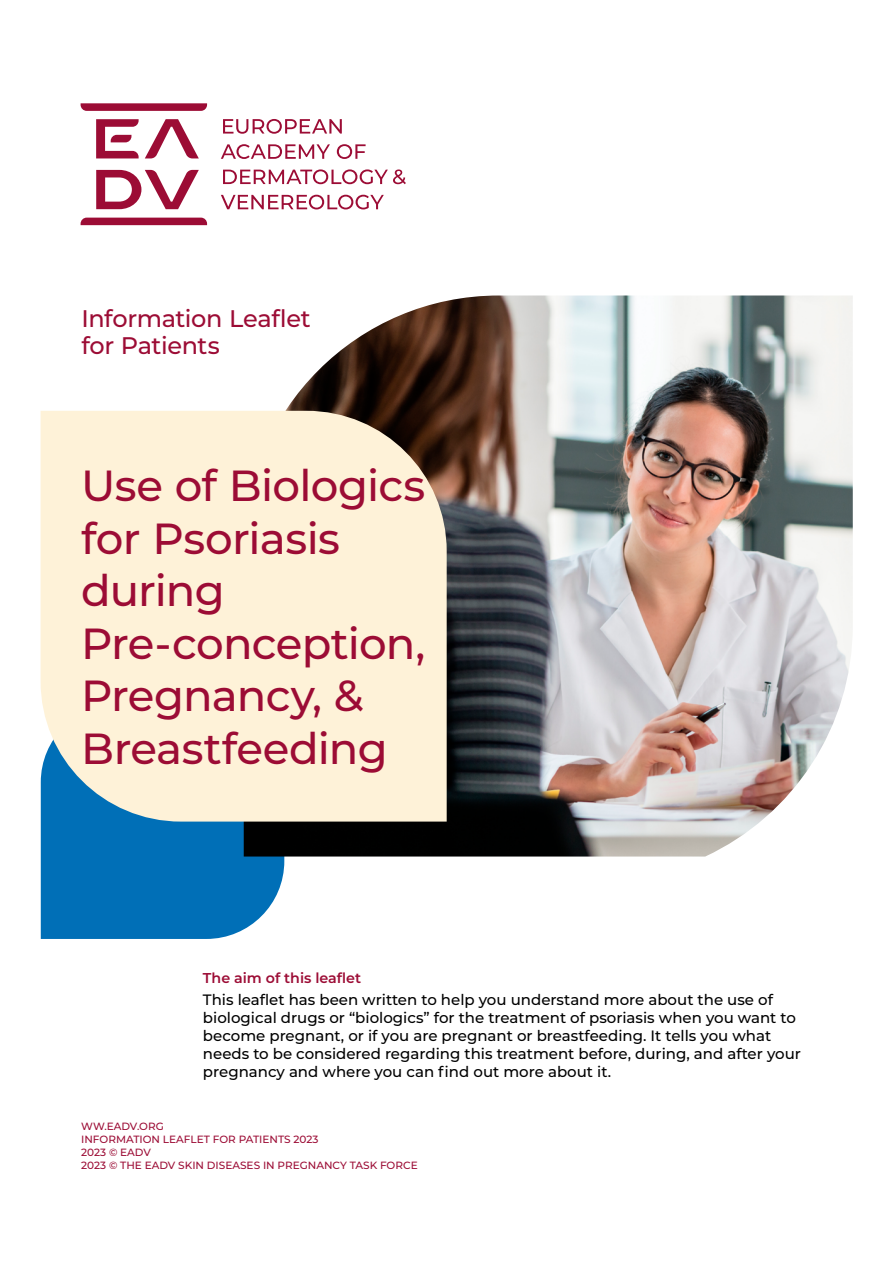
<style>
.page{position:relative;width:893px;height:1263px;background:#fff}
.page>*{position:absolute;margin:0;border:0;box-sizing:border-box;transform-origin:0 0}
.t1{font:500 43.5px/52.5px "Montserrat";letter-spacing:-.015em;color:#9c0c35}
.t2{font:500 24px/27px "Montserrat";letter-spacing:-.015em;color:#9c0c35}
.t3{font:500 15px/18px "Montserrat";color:#000}
.t4{font:600 14.25px "Montserrat";color:#9c0c35}
.t5{font:500 10.5px/13.2px "Montserrat";color:#9c0c35}
</style>
<div class="page">
<svg style="left:223px;top:119px;width:119px;height:15px"></svg>
<svg style="left:221px;top:144px;width:109px;height:15px"></svg>
<svg style="left:337px;top:144px;width:29px;height:15px"></svg>
<svg style="left:221px;top:195px;width:163px;height:14px"></svg>
<svg style="left:223px;top:169px;width:183px;height:15px"></svg>
<svg style="left:145px;top:119px;width:54px;height:39px"></svg>
<svg style="left:96px;top:119px;width:43px;height:39px"></svg>
<svg style="left:81px;top:103px;width:126px;height:8px"></svg>
<svg style="left:81px;top:218px;width:126px;height:7px"></svg>
<svg style="left:96px;top:170px;width:103px;height:39px"></svg>
<div style="left:41px;top:821px;width:243px;height:118px;background:#006fb7"></div>
<img style="left:244px;top:295px;width:609px;height:561px">
<div style="left:41px;top:411px;width:406px;height:410px;background:#fef2d8"></div>
<h2 class="t2" style="left:81px;top:304px;width:231px">Information Leaflet for Patients</h2>
<h1 class="t1" style="left:81px;top:458px;width:346px">Use of Biologics for Psoriasis during<br>Pre-conception,<br>Pregnancy, &amp;<br>Breastfeeding</h1>
<p class="t4" style="left:203px;top:968px;width:160px">The aim of this leaflet</p>
<p class="t3" style="left:203px;top:990px;width:599px">This leaflet has been written to help you understand more about the use of biological drugs or “biologics” for the treatment of psoriasis when you want to become pregnant, or if you are pregnant or breastfeeding. It tells you what needs to be considered regarding this treatment before, during, and after your pregnancy and where you can find out more about it.</p>
<p class="t5" style="left:81px;top:1119px;width:338px">WW.EADV.ORG<br>INFORMATION LEAFLET FOR PATIENTS 2023<br>2023 © EADV<br>2023 © THE EADV SKIN DISEASES IN PREGNANCY TASK FORCE</p>
</div>
